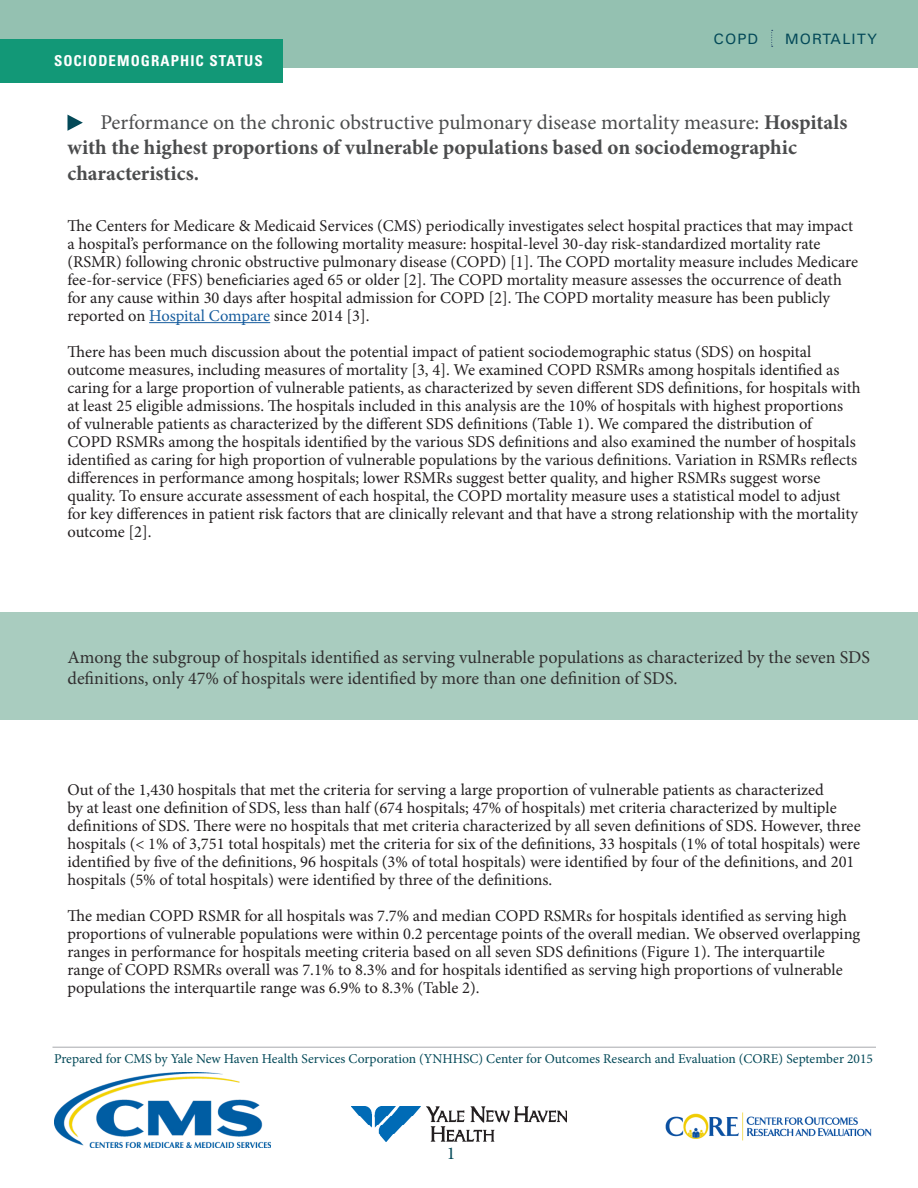
<style>
.page{position:relative;width:918px;height:1188px;background:#fff}
.page>*{position:absolute;margin:0;border:0;box-sizing:border-box;transform-origin:0 0}
.t1{font:700 21px/25.2px "Minion Pro";color:#4b4c4d}
.t2{font:18px/21.6px "Minion Pro";color:#312f30}
.t3{font:18px "Minion Pro";color:#034958}
.t4{font:16.5px/18px "Minion Pro";color:#231f20}
.t5{font:700 condensed 15px "Univers";letter-spacing:.07em;color:#fff}
.t6{font:15px "Univers";letter-spacing:.07em;color:#034958}
.t7{font:13.5px "Minion Pro";color:#034958}
.s1{font-weight:400}
.s2{color:#175d9e}
</style>
<div class="page">
<hr style="left:149px;top:322px;width:121px;height:1px;background:#175d9e">
<div style="left:0;top:0;width:918px;height:68px;background:#94c1b1"></div>
<svg style="left:771px;top:30px;width:2px;height:17px"></svg>
<hr style="left:52px;top:1047px;width:824px;height:1px;background:#a8a9ad">
<div style="left:0;top:612px;width:918px;height:108px;background:#a9ccbf"></div>
<div style="left:0;top:39px;width:283px;height:43px;background:#129877"></div>
<svg style="left:68px;top:115px;width:15px;height:16px"></svg>
<img style="left:54px;top:1073px;width:216px;height:75px">
<img style="left:665px;top:1112px;width:207px;height:29px">
<img style="left:351px;top:1107px;width:216px;height:35px">
<p class="t5" style="left:54px;top:51px;width:210px">SOCIODEMOGRAPHIC STATUS</p>
<p class="t6" style="left:713px;top:29px;width:46px">COPD</p>
<p class="t6" style="left:785px;top:29px;width:94px">MORTALITY</p>
<h1 class="t1" style="left:68px;top:110px;width:781px;text-indent:33px"><span class="s1">Performance on the chronic obstructive pulmonary disease mortality measure:</span> Hospitals with the highest proportions of vulnerable populations based on sociodemographic characteristics.</h1>
<p class="t4" style="left:68px;top:217px;width:792px">The Centers for Medicare &amp; Medicaid Services (CMS) periodically investigates select hospital practices that may impact a hospital’s performance on the following mortality measure: hospital-level 30-day risk-standardized mortality rate (RSMR) following chronic obstructive pulmonary disease (COPD) [1]. The COPD mortality measure includes Medicare fee-for-service (FFS) beneficiaries aged 65 or older [2]. The COPD mortality measure assesses the occurrence of death for any cause within 30 days after hospital admission for COPD [2]. The COPD mortality measure has been publicly reported on <span class="s2">Hospital Compare</span> since 2014 [3].</p>
<p class="t4" style="left:68px;top:343px;width:795px">There has been much discussion about the potential impact of patient sociodemographic status (SDS) on hospital outcome measures, including measures of mortality [3, 4]. We examined COPD RSMRs among hospitals identified as caring for a large proportion of vulnerable patients, as characterized by seven different SDS definitions, for hospitals with at least 25 eligible admissions. The hospitals included in this analysis are the 10% of hospitals with highest proportions<br>of vulnerable patients as characterized by the different SDS definitions (Table 1). We compared the distribution of COPD RSMRs among the hospitals identified by the various SDS definitions and also examined the number of hospitals identified as caring for high proportion of vulnerable populations by the various definitions. Variation in RSMRs reflects differences in performance among hospitals; lower RSMRs suggest better quality, and higher RSMRs suggest worse quality. To ensure accurate assessment of each hospital, the COPD mortality measure uses a statistical model to adjust for key differences in patient risk factors that are clinically relevant and that have a strong relationship with the mortality outcome [2].</p>
<p class="t2" style="left:68px;top:646px;width:804px">Among the subgroup of hospitals identified as serving vulnerable populations as characterized by the seven SDS definitions, only 47% of hospitals were identified by more than one definition of SDS.</p>
<p class="t4" style="left:68px;top:781px;width:795px">Out of the 1,430 hospitals that met the criteria for serving a large proportion of vulnerable patients as characterized<br>by at least one definition of SDS, less than half (674 hospitals; 47% of hospitals) met criteria characterized by multiple definitions of SDS. There were no hospitals that met criteria characterized by all seven definitions of SDS. However, three hospitals (&lt; 1% of 3,751 total hospitals) met the criteria for six of the definitions, 33 hospitals (1% of total hospitals) were identified by five of the definitions, 96 hospitals (3% of total hospitals) were identified by four of the definitions, and 201 hospitals (5% of total hospitals) were identified by three of the definitions.</p>
<p class="t4" style="left:68px;top:907px;width:794px">The median COPD RSMR for all hospitals was 7.7% and median COPD RSMRs for hospitals identified as serving high proportions of vulnerable populations were within 0.2 percentage points of the overall median. We observed overlapping ranges in performance for hospitals meeting criteria based on all seven SDS definitions (Figure 1). The interquartile range of COPD RSMRs overall was 7.1% to 8.3% and for hospitals identified as serving high proportions of vulnerable populations the interquartile range was 6.9% to 8.3% (Table 2).</p>
<p class="t7" style="left:54px;top:1049px;width:821px">Prepared for CMS by Yale New Haven Health Services Corporation (YNHHSC) Center for Outcomes Research and Evaluation (CORE) September 2015</p>
<p class="t3" style="left:447px;top:1141px;width:10px">1</p>
</div>
